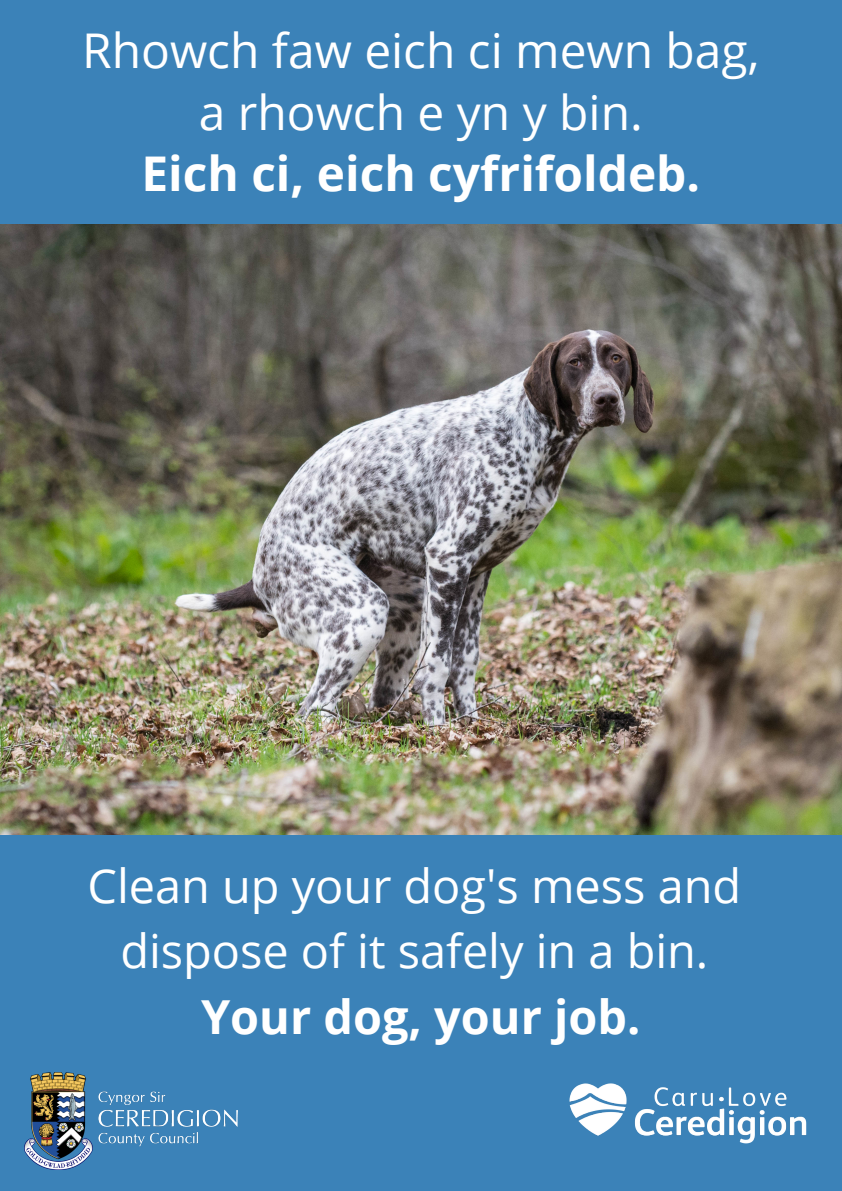
<style>
.page{position:relative;width:842px;height:1191px;background:#fff}
.page>*{position:absolute;margin:0;border:0;box-sizing:border-box;transform-origin:0 0}
.t1{font:47.9px "Open Sans";color:#fff}
.t2{font:700 47.9px "Open Sans";color:#fff}
.t3{font:46.9px "Open Sans";color:#fff}
.t4{font:700 46.9px "Open Sans";color:#fff}
</style>
<div class="page">
<div style="left:0;top:0;width:842px;height:1190px;background:#3b82b8"></div>
<img style="left:24px;top:1072px;width:213px;height:97px">
<img style="left:569px;top:1083px;width:238px;height:61px">
<img style="left:0;top:224px;width:842px;height:610px">
<p class="t1" style="left:82px;top:17px;width:679px">Rhowch faw eich ci mewn bag,</p>
<p class="t1" style="left:199px;top:78px;width:445px">a rhowch e yn y bin.</p>
<p class="t2" style="left:141px;top:140px;width:560px">Eich ci, eich cyfrifoldeb.</p>
<p class="t3" style="left:88px;top:852px;width:655px">Clean up your dog's mess and</p>
<p class="t3" style="left:120px;top:918px;width:589px">dispose of it safely in a bin.</p>
<p class="t4" style="left:201px;top:983px;width:441px">Your dog, your job.</p>
</div>
